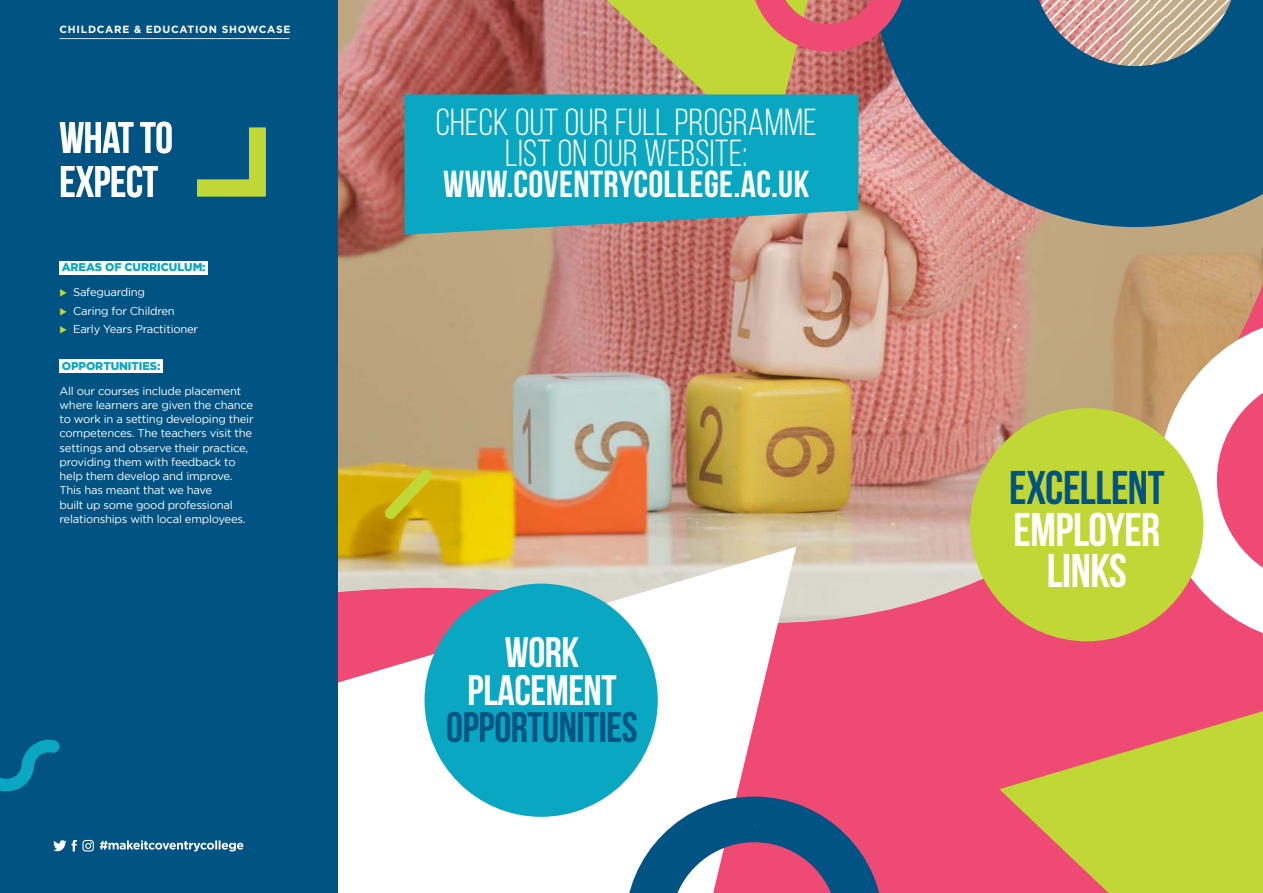
<style>
.page{position:relative;width:1263px;height:893px;background:#fff}
.page>*{position:absolute;margin:0;border:0;box-sizing:border-box;transform-origin:0 0}
.t1{font:700 47.25px/41.8px "Bebas Neue";letter-spacing:-.01em;color:#fff;text-align:center}
.t2{font:700 47.25px "Bebas Neue";letter-spacing:-.01em;color:#005382}
.t3{font:700 44.25px/44.2px "Bebas Neue";letter-spacing:-.01em;color:#fff}
.t4{font:700 42.67px/37.7px "Bebas Neue";letter-spacing:-.01em;color:#fff;text-align:center}
.t5{font:700 42.67px "Bebas Neue";letter-spacing:-.01em;color:#005382}
.t6{font:37.65px/30.7px "Bebas Neue";letter-spacing:.01em;color:#fff;text-align:center}
.t7{font:700 37.65px "Bebas Neue";letter-spacing:.01em;color:#fff}
.t8{font:11.25px/14.2px "Gotham";letter-spacing:-.02em;color:#fff}
.t9{font:900 11.25px "Gotham";letter-spacing:-.005em;color:#09a7c1}
.t10{font:700 10.43px "Gotham";letter-spacing:.07em;color:#fff}
.s1{color:#c0d735}
</style>
<div class="page">
<img style="left:338px;top:0;width:925px;height:893px">
<svg style="left:338px;top:547px;width:458px;height:346px"></svg>
<svg style="left:1142px;top:299px;width:121px;height:362px"></svg>
<svg style="left:384px;top:469px;width:48px;height:51px;background:#cdb817"></svg>
<svg style="left:612px;top:783px;width:285px;height:110px"></svg>
<div style="left:0;top:0;width:338px;height:893px;background:#005382"></div>
<svg style="left:871px;top:0;width:392px;height:227px;background:#386887"></svg>
<svg style="left:0;top:740px;width:60px;height:52px"></svg>
<svg style="left:197px;top:127px;width:69px;height:70px"></svg>
<svg style="left:100px;top:840px;width:143px;height:11px"></svg>
<svg style="left:53px;top:840px;width:41px;height:11px"></svg>
<div style="left:424px;top:584px;width:234px;height:233px;background:#09a7c1;border-radius:50%"></div>
<div style="left:970px;top:408px;width:233px;height:233px;background:#c0d735;border-radius:50%"></div>
<svg style="left:999px;top:711px;width:264px;height:182px;background:#d0a44b"></svg>
<svg style="left:607px;top:0;width:307px;height:155px;background:#bc945f"></svg>
<hr style="left:60px;top:38px;width:229px;height:1px;background:#fff">
<div style="left:60px;top:261px;width:148px;height:13px;background:#fff"></div>
<div style="left:60px;top:359px;width:103px;height:13px;background:#fff"></div>
<svg style="left:404px;top:94px;width:454px;height:141px;background:#1aa4ba"></svg>
<p class="t10" style="left:60px;top:25px;width:232px">CHILDCARE &amp; EDUCATION SHOWCASE</p>
<h2 class="t3" style="left:59px;top:117px;width:115px">WHAT TO<br>EXPECT</h2>
<p class="t9" style="left:62px;top:261px;width:145px">AREAS OF CURRICULUM:</p>
<p class="t8" style="left:60px;top:286px;width:87px"><span class="s1">◆</span> Safeguarding</p>
<p class="t8" style="left:60px;top:305px;width:117px"><span class="s1">◆</span> Caring for Children</p>
<p class="t8" style="left:60px;top:323px;width:140px"><span class="s1">◆</span> Early Years Practitioner</p>
<p class="t9" style="left:62px;top:359px;width:100px">OPPORTUNITIES:</p>
<p class="t8" style="left:60px;top:384px;width:196px">All our courses include placement where learners are given the chance to work in a setting developing their competences. The teachers visit the settings and observe their practice, providing them with feedback to help them develop and improve.<br>This has meant that we have<br>built up some good professional relationships with local employees.</p>
<h3 class="t6" style="left:436px;top:107px;width:382px">CHECK OUT OUR FULL PROGRAMME<br>LIST ON OUR WEBSITE:</h3>
<h3 class="t7" style="left:443px;top:170px;width:367px">WWW.COVENTRYCOLLEGE.AC.UK</h3>
<h3 class="t4" style="left:467px;top:635px;width:151px">WORK<br>PLACEMENT</h3>
<h3 class="t5" style="left:446px;top:712px;width:193px">OPPORTUNITIES</h3>
<h1 class="t2" style="left:1009px;top:470px;width:157px">EXCELLENT</h1>
<h1 class="t1" style="left:1013px;top:510px;width:148px">EMPLOYER<br>LINKS</h1>
</div>
